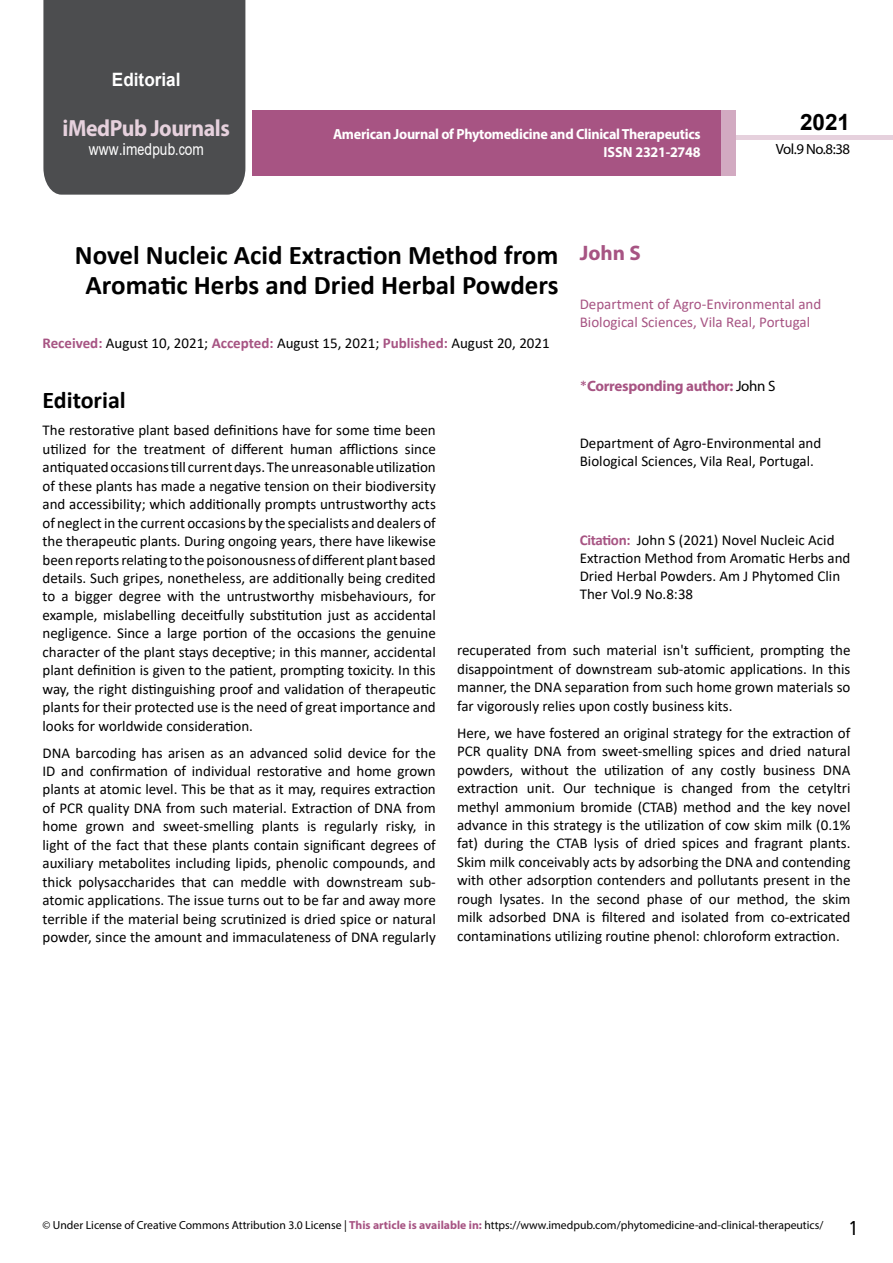
<style>
.page{position:relative;width:893px;height:1263px;background:#fff}
.page>*{position:absolute;margin:0;border:0;box-sizing:border-box;transform-origin:0 0}
.t1{font:700 27px/29.7px "Calibri";color:#000;text-align:center}
.t2{font:700 24px "Calibri";color:#000}
.t3{font:700 23.4px "Myriad Pro";letter-spacing:-.02em;color:#e6d1dd;scale:.93 1}
.t4{font:700 22.5px "Arial";color:#000}
.t5{font:700 21px "Myriad Pro";color:#a75483}
.t6{font:700 18.45px "Arial";color:#fff;scale:.93 1}
.t7{font:16.5px "Arial";letter-spacing:.01em;color:#fff;scale:.83 1}
.t8{font:15px/18.5px "Calibri";color:#000;text-align:justify}
.t9{font:15px/18px "Calibri";color:#a75483}
.t10{font:700 15px "Myriad Pro";letter-spacing:-.02em;color:#a75483}
.t11{font:14.85px "Myriad Pro";letter-spacing:-.03em;color:#000}
.t12{font:700 14.7px/17.7px "Myriad Pro";letter-spacing:-.02em;color:#fff;text-align:right;scale:.96 1}
.t13{font:11.7px "Myriad Pro";color:#000}
.s1{font-family:"Calibri"}
.s2{font-weight:700;color:#a75483}
.s3{font-family:"Calibri";font-weight:400}
.s4{font-weight:400;color:#000}
.s5{font-family:"Tunga";font-size:25.5px}
</style>
<div class="page">
<div style="left:43px;top:0;width:202px;height:195px;background:#4c4d4f"></div>
<hr style="left:736px;top:135px;width:157px;height:4px;background:#e6d1dd">
<div style="left:720px;top:110px;width:16px;height:66px;background:#d2aac1"></div>
<div style="left:252px;top:110px;width:469px;height:66px;background:#a75483"></div>
<p class="t6" style="left:112px;top:67px;width:75px">Editorial</p>
<h3 class="t3" style="left:63px;top:113px;width:181px">iMedPub Journals</h3>
<p class="t7" style="left:89px;top:138px;width:140px">www<span class="s1">.</span>imedpub<span class="s1">.</span>com</p>
<p class="t12" style="left:333px;top:125px;width:384px">American Journal of Phytomedicine and Clinical Therapeutics<br>ISSN 2321-2748</p>
<h3 class="t4" style="left:800px;top:107px;width:52px">2021</h3>
<p class="t11" style="left:776px;top:140px;width:76px">Vol.9 No.8:38</p>
<h1 class="t1" style="left:75px;top:240px;width:485px">Novel Nucleic Acid Extraction Method from<br>Aromatic Herbs and Dried Herbal Powders</h1>
<p class="t8" style="left:43px;top:333px;width:509px"><span class="s2">Received:</span> August 10, 2021; <span class="s2">Accepted:</span> August 15, 2021; <span class="s2">Published:</span> August 20, 2021</p>
<h3 class="t5" style="left:580px;top:239px;width:62px">John S</h3>
<p class="t9" style="left:580px;top:294px;width:243px">Department of Agro-Environmental and<br>Biological Sciences, Vila Real, Portugal</p>
<h2 class="t2" style="left:43px;top:383px;width:85px">Editorial</h2>
<p class="t8" style="left:43px;top:421px;width:395px">The restorative plant based definitions have for some time been utilized for the treatment of different human afflictions since antiquated occasions till current days. The unreasonable utilization of these plants has made a negative tension on their biodiversity and accessibility; which additionally prompts untrustworthy acts of neglect in the current occasions by the specialists and dealers of the therapeutic plants. During ongoing years, there have likewise been reports relating to the poisonousness of different plant based details. Such gripes, nonetheless, are additionally being credited to a bigger degree with the untrustworthy misbehaviours, for example, mislabelling deceitfully substitution just as accidental negligence. Since a large portion of the occasions the genuine character of the plant stays deceptive; in this manner, accidental plant definition is given to the patient, prompting toxicity. In this way, the right distinguishing proof and validation of therapeutic plants for their protected use is the need of great importance and looks for worldwide consideration.</p>
<p class="t8" style="left:43px;top:743px;width:395px">DNA barcoding has arisen as an advanced solid device for the ID and confirmation of individual restorative and home grown plants at atomic level. This be that as it may, requires extraction of PCR quality DNA from such material. Extraction of DNA from home grown and sweet-smelling plants is regularly risky, in light of the fact that these plants contain significant degrees of auxiliary metabolites including lipids, phenolic compounds, and thick polysaccharides that can meddle with downstream sub&shy;atomic applications. The issue turns out to be far and away more terrible if the material being scrutinized is dried spice or natural powder, since the amount and immaculateness of DNA regularly</p>
<p class="t10" style="left:580px;top:377px;width:197px"><span class="s3">*</span>Corresponding author: <span class="s4">John S</span></p>
<p class="t8" style="left:580px;top:434px;width:243px;line-height:18px">Department of Agro-Environmental and<br>Biological Sciences, Vila Real, Portugal.</p>
<p class="t8" style="left:580px;top:530px;width:272px;line-height:18px;text-align:left"><span class="s2">Citation:</span> John S (2021) Novel Nucleic Acid Extraction Method from Aromatic Herbs and Dried Herbal Powders. Am J Phytomed Clin Ther Vol.9 No.8:38</p>
<p class="t8" style="left:457px;top:641px;width:395px">recuperated from such material isn't sufficient, prompting the disappointment of downstream sub-atomic applications. In this manner, the DNA separation from such home grown materials so far vigorously relies upon costly business kits.</p>
<p class="t8" style="left:457px;top:723px;width:395px">Here, we have fostered an original strategy for the extraction of PCR quality DNA from sweet-smelling spices and dried natural powders, without the utilization of any costly business DNA extraction unit. Our technique is changed from the cetyltri methyl ammonium bromide (CTAB) method and the key novel advance in this strategy is the utilization of cow skim milk (0.1% fat) during the CTAB lysis of dried spices and fragrant plants.<br>Skim milk conceivably acts by adsorbing the DNA and contending with other adsorption contenders and pollutants present in the rough lysates. In the second phase of our method, the skim milk adsorbed DNA is filtered and isolated from co-extricated contaminations utilizing routine phenol: chloroform extraction.</p>
<p class="t13" style="left:43px;top:1218px;width:816px">© Under License of Creative Commons Attribution 3.0 License | <span class="s2">This article is available in:</span> https://www.imedpub.com/phytomedicine-and-clinical-therapeutics/ <span class="s5">1</span></p>
</div>
